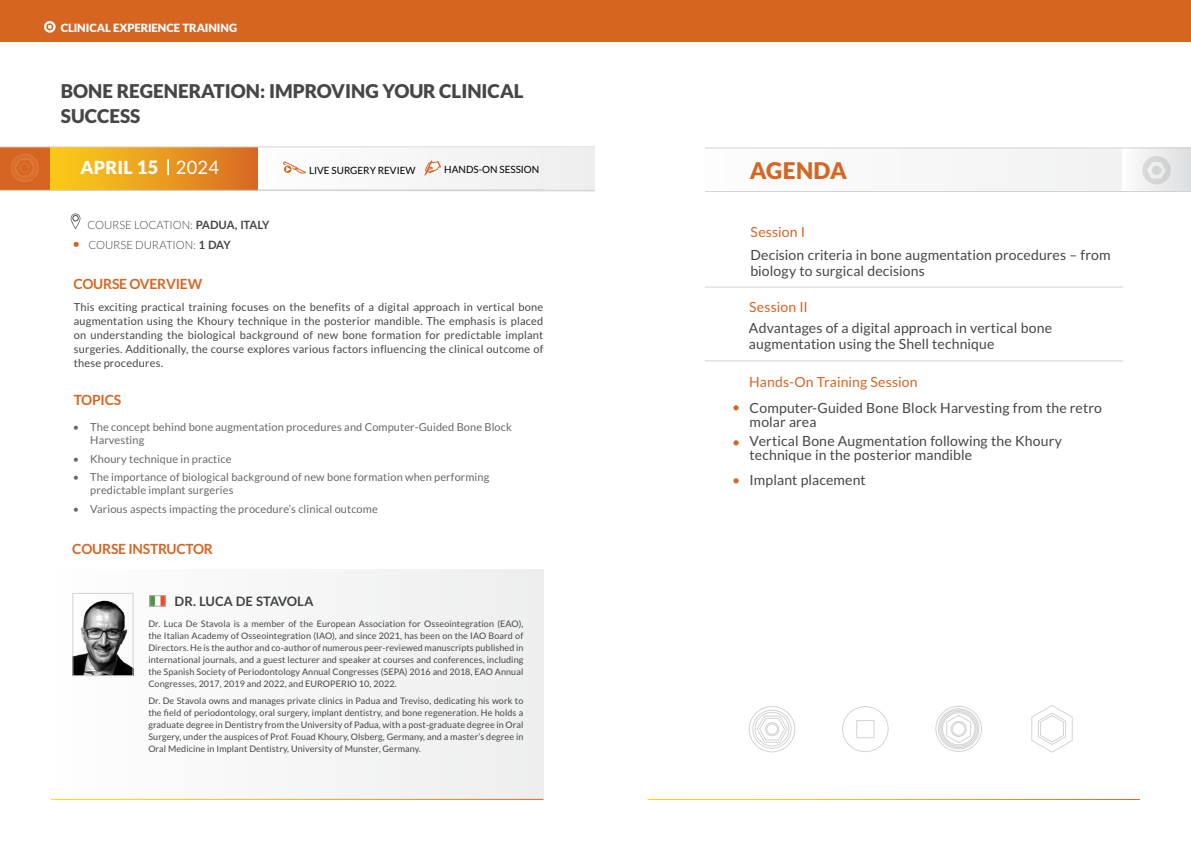
<style>
.page{position:relative;width:1191px;height:842px;background:#fff}
.page>*{position:absolute;margin:0;border:0;box-sizing:border-box;transform-origin:0 0}
.t1{font:900 23px "Lato";color:#d66522}
.t2{font:900 19px "Lato";color:#464547}
.t3{font:900 18px "Lato";color:#fff}
.t4{font:14px/16px "Lato";letter-spacing:.01em;color:#464547}
.t5{font:14px "Lato";letter-spacing:.01em;color:#d66522}
.t6{font:700 14px "Lato";letter-spacing:-.015em;color:#d66522}
.t7{font:700 13px "Lato Latin";color:#3e4145}
.t8{font:300 11.4px/19.9px "Lato";letter-spacing:-.005em;color:#464547}
.t9{font:900 11.4px "Lato";letter-spacing:-.01em;color:#fff}
.t10{font:11px/14px "Lato";letter-spacing:.01em;color:#464547}
.t11{font:10px "Lato";color:#000}
.t12{font:9px/12px "Lato";letter-spacing:.01em;color:#464547;text-align:justify}
.s1{font-size:18.5px}
.s2{font-weight:300;font-size:15.9px}
.s3{font-weight:400;font-size:18.5px}
.s4{font-family:"Lato Latin";font-weight:700}
</style>
<div class="page">
<div style="left:244px;top:148px;width:351px;height:43px;background:#f5f5f6"></div>
<hr style="left:0;top:189px;width:544px;height:1px;background:#d1d3d4">
<svg style="left:49px;top:148px;width:209px;height:42px;background:#e99d1f"></svg>
<div style="left:0;top:148px;width:49px;height:42px;background:#d66522"></div>
<svg style="left:11px;top:154px;width:28px;height:28px"></svg>
<div style="left:670px;top:148px;width:521px;height:43px;background:#f7f7f7"></div>
<hr style="left:0;top:146px;width:595px;height:1px;background:#d1d3d4">
<hr style="left:0;top:190px;width:595px;height:1px;background:#d1d3d4">
<svg style="left:168px;top:160px;width:1px;height:15px"></svg>
<div style="left:53px;top:570px;width:491px;height:230px;background:#f5f5f6"></div>
<img style="left:152px;top:597px;width:11px;height:7px">
<div style="left:150px;top:595px;width:15px;height:11px;border:1px solid #adafb2"></div>
<img style="left:74px;top:600px;width:57px;height:74px">
<div style="left:72px;top:593px;width:61px;height:83px;border:1px solid #d1d3d4"></div>
<hr style="left:672px;top:287px;width:460px;height:1px;background:#d1d3d4">
<hr style="left:672px;top:360px;width:460px;height:1px;background:#d1d3d4">
<svg style="left:842px;top:706px;width:46px;height:46px"></svg>
<svg style="left:748px;top:706px;width:47px;height:46px"></svg>
<svg style="left:935px;top:706px;width:47px;height:46px"></svg>
<svg style="left:1031px;top:705px;width:41px;height:48px"></svg>
<div style="left:1123px;top:147px;width:68px;height:44px;background:linear-gradient(to right,#fdfdfd,#dddedf)"></div>
<svg style="left:1142px;top:156px;width:28px;height:28px"></svg>
<div style="left:1151px;top:166px;width:10px;height:9px;background:#d1d3d4;border-radius:50%"></div>
<hr style="left:670px;top:147px;width:521px;height:1px;background:#d1d3d4">
<div style="left:1123px;top:206px;width:30px;height:326px;background:#fff"></div>
<svg style="left:71px;top:213px;width:9px;height:16px"></svg>
<svg style="left:74px;top:242px;width:5px;height:5px"></svg>
<div style="left:0;top:0;width:1191px;height:41px;background:#d66522"></div>
<hr style="left:51px;top:799px;width:492px;height:1px;background:#fff">
<hr style="left:670px;top:191px;width:521px;height:1px;background:#d1d3d4">
<div style="left:595px;top:135px;width:109px;height:550px;background:#fff"></div>
<svg style="left:44px;top:21px;width:12px;height:12px"></svg>
<svg style="left:283px;top:161px;width:23px;height:13px"></svg>
<svg style="left:424px;top:160px;width:17px;height:15px"></svg>
<p class="t9" style="left:61px;top:21px;width:15px">CLINICAL</p>
<p class="t9" style="left:113px;top:21px;width:29px">EXPERIENCE</p>
<p class="t9" style="left:182px;top:21px;width:8px">TRAINING</p>
<h2 class="t2" style="left:61px;top:80px;width:296px">BONE REGENERATION: IMPROVING</h2>
<h2 class="t2" style="left:382px;top:80px;width:143px">YOUR CLINICAL</h2>
<h2 class="t2" style="left:61px;top:105px;width:81px">SUCCESS</h2>
<h3 class="t3" style="left:80px;top:157px;width:140px">APRIL <span class="s1">15</span> <span class="s2">|</span> <span class="s3">2024</span></h3>
<p class="t8" style="left:87px;top:215px;width:183px">COURSE LOCATION: <span class="s4">PADUA, ITALY<br></span>COURSE DURATION: <span class="s4">1 DAY</span></p>
<p class="t11" style="left:309px;top:165px;width:11px">Live</p>
<p class="t11" style="left:332px;top:165px;width:8px">surger</p>
<p class="t11" style="left:370px;top:165px;width:15px">y revie</p>
<p class="t11" style="left:405px;top:165px;width:12px">w</p>
<p class="t11" style="left:444px;top:163px;width:62px">Hands-o n sessio</p>
<p class="t11" style="left:532px;top:163px;width:9px">n</p>
<h3 class="t6" style="left:73px;top:275px;width:130px">COURSE OVERVIEW</h3>
<p class="t10" style="left:74px;top:300px;width:471px;text-align:justify">This exciting practical training focuses on the benefits of a digital approach in vertical bone augmentation using the Khoury technique in the posterior mandible. The emphasis is placed on understanding the biological background of new bone formation for predictable implant surgeries. Additionally, the course explores various factors influencing the clinical outcome of these procedures.</p>
<h3 class="t6" style="left:74px;top:392px;width:49px">TOPICS</h3>
<p class="t10" style="left:90px;top:420px;width:423px;line-height:13px;text-indent:-18px">• The concept behind bone augmentation procedures and Computer-Guided Bone Block<br>Harvesting</p>
<p class="t10" style="left:72px;top:452px;width:161px">• Khoury technique in practice</p>
<p class="t10" style="left:90px;top:471px;width:400px;line-height:13px;text-indent:-18px">• The importance of biological background of new bone formation when performing predictable implant surgeries</p>
<p class="t10" style="left:72px;top:502px;width:307px">• Various aspects impacting the procedure’s clinical outcome</p>
<h3 class="t6" style="left:72px;top:541px;width:142px">COURSE INSTRUCTOR</h3>
<h3 class="t7" style="left:175px;top:593px;width:140px">DR. LUCA DE STAVOLA</h3>
<p class="t12" style="left:148px;top:617px;width:376px">Dr. Luca De Stavola is a member of the European Association for Osseointegration (EAO), the Italian Academy of Osseointegration (IAO), and since 2021, has been on the IAO Board of Directors. He is the author and co-author of numerous peer-reviewed manuscripts published in international journals, and a guest lecturer and speaker at courses and conferences, including the Spanish Society of Periodontology Annual Congresses (SEPA) 2016 and 2018, EAO Annual Congresses, 2017, 2019 and 2022, and EUROPERIO 10, 2022.</p>
<p class="t12" style="left:148px;top:695px;width:376px">Dr. De Stavola owns and manages private clinics in Padua and Treviso, dedicating his work to the field of periodontology, oral surgery, implant dentistry, and bone regeneration. He holds a graduate degree in Dentistry from the University of Padua, with a post-graduate degree in Oral Surgery, under the auspices of Prof. Fouad Khoury, Olsberg, Germany, and a master’s degree in Oral Medicine in Implant Dentistry, University of Munster, Germany.</p>
<h1 class="t1" style="left:750px;top:157px;width:17px">AGEN</h1>
<h1 class="t1" style="left:813px;top:157px;width:35px">DA</h1>
<h3 class="t5" style="left:750px;top:224px;width:56px">Session I</h3>
<h3 class="t4" style="left:750px;top:246px;width:362px">Decision criteria in bone augmentation procedures – from biology to surgical decisions</h3>
<h3 class="t5" style="left:749px;top:299px;width:60px">Session II</h3>
<h3 class="t4" style="left:749px;top:320px;width:305px">Advantages of a digital approach in vertical bone augmentation using the Shell technique</h3>
<h3 class="t5" style="left:732px;top:400px;width:10px">•</h3>
<h3 class="t5" style="left:732px;top:434px;width:10px">•</h3>
<h3 class="t5" style="left:732px;top:472px;width:10px">•</h3>
<h3 class="t5" style="left:749px;top:374px;width:170px">Hands-On Training Session</h3>
<h3 class="t4" style="left:749px;top:400px;width:354px;line-height:14px">Computer-Guided Bone Block Harvesting from the retro molar area</h3>
<h3 class="t4" style="left:749px;top:434px;width:314px;line-height:14px">Vertical Bone Augmentation following the Khoury technique in the posterior mandible</h3>
<h3 class="t4" style="left:749px;top:472px;width:118px">Implant placement</h3>
</div>
